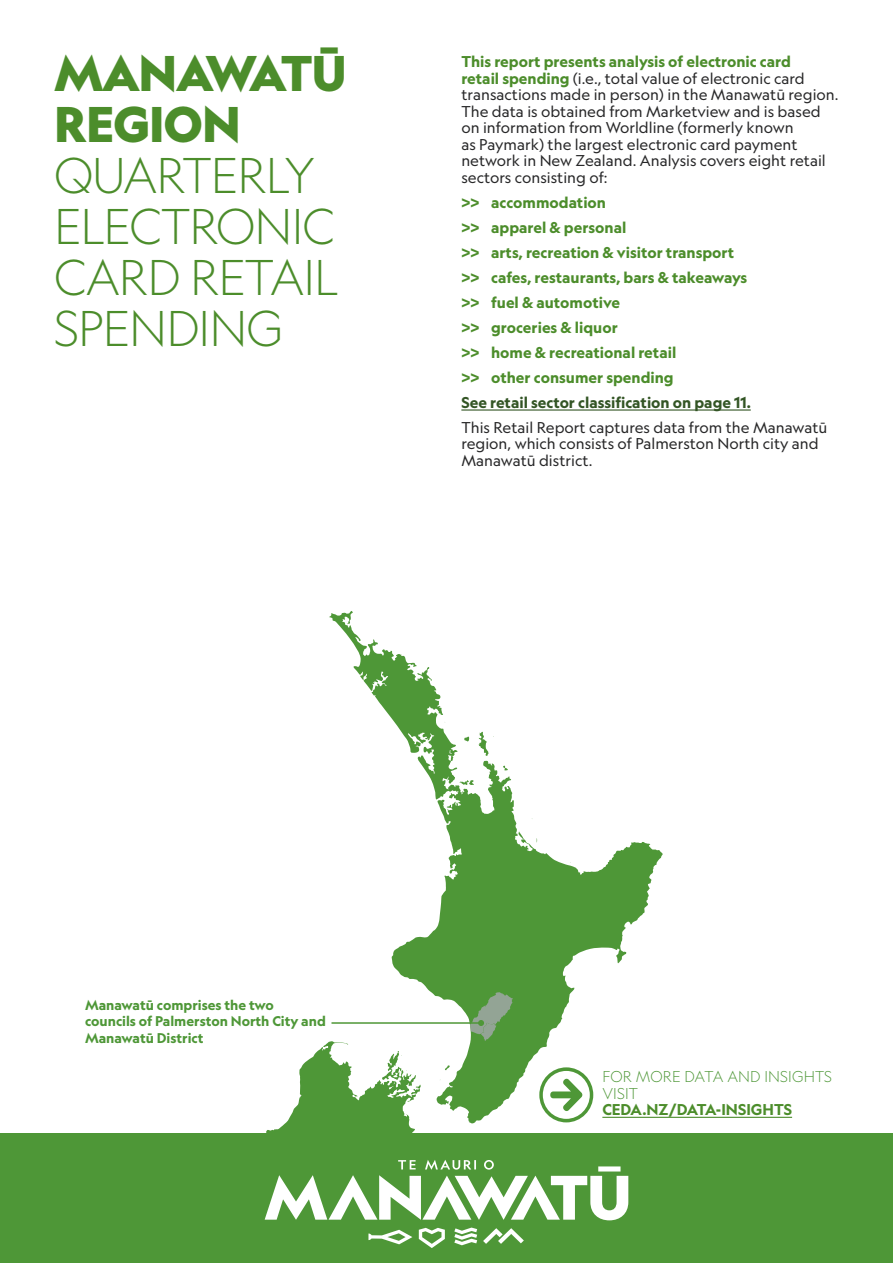
<style>
.page{position:relative;width:893px;height:1263px;background:#fff}
.page>*{position:absolute;margin:0;border:0;box-sizing:border-box;transform-origin:0 0}
.t1{font:300 48px/51px "Geograph";letter-spacing:-.02em;color:#4c8d2b}
.t2{font:900 48px/51px "Geograph";letter-spacing:-.02em;color:#4c8d2b}
.t3{font:15px/16.5px "Geograph";color:#282829}
.t4{font:700 15px/25px "Geograph";color:#4c8d2b}
.t5{font:700 15px "Geograph";color:#335525}
.t6{font:300 15px/16.5px "Geograph";letter-spacing:.01em;color:#4e9737}
.t7{font:700 13.5px/16.5px "Geograph";color:#4e9737}
.s1{font-weight:700;color:#4c8d2b}
</style>
<div class="page">
<hr style="left:461px;top:409px;width:290px;height:2px;background:#335525">
<svg style="left:266px;top:611px;width:397px;height:522px"></svg>
<div style="left:0;top:1133px;width:893px;height:130px;background:#4e9737"></div>
<svg style="left:265px;top:1160px;width:363px;height:88px"></svg>
<hr style="left:331px;top:1022px;width:150px;height:2px;background:#4e9737">
<svg style="left:470px;top:992px;width:43px;height:49px;background:#6e9d63"></svg>
<hr style="left:602px;top:1117px;width:190px;height:1px;background:#4c8d2b">
<svg style="left:539px;top:1067px;width:54px;height:55px"></svg>
<h1 class="t2" style="left:54px;top:47px;width:294px">MANAWATŪ<br>REGION</h1>
<h1 class="t1" style="left:54px;top:150px;width:286px">QUARTERLY<br>ELECTRONIC<br>CARD RETAIL<br>SPENDING</h1>
<p class="t3" style="left:461px;top:53px;width:379px"><span class="s1">This report presents analysis of electronic card<br>retail spending</span> (i.e., total value of electronic card transactions made in person) in the Manawatū region.<br>The data is obtained from Marketview and is based on information from Worldline (formerly known<br>as Paymark) the largest electronic card payment network in New Zealand. Analysis covers eight retail sectors consisting of:</p>
<p class="t4" style="left:461px;top:189px;width:287px">&gt;&gt; accommodation<br>&gt;&gt; apparel &amp; personal<br>&gt;&gt; arts, recreation &amp; visitor transport &gt;&gt; cafes, restaurants, bars &amp; takeaways &gt;&gt; fuel &amp; automotive<br>&gt;&gt; groceries &amp; liquor<br>&gt;&gt; home &amp; recreational retail<br>&gt;&gt; other consumer spending</p>
<p class="t5" style="left:461px;top:392px;width:291px">See retail sector classification on page 11.</p>
<p class="t3" style="left:461px;top:419px;width:367px">This Retail Report captures data from the Manawatū region, which consists of Palmerston North city and<br>Manawatū district.</p>
<p class="t7" style="left:85px;top:996px;width:242px">Manawatū comprises the two councils of Palmerston North City and<br>Manawatū District</p>
<p class="t6" style="left:602px;top:1068px;width:231px">FOR MORE DATA AND INSIGHTS<br>VISIT</p>
<p class="t4" style="left:602px;top:1097px;width:191px">CEDA.NZ/DATA-INSIGHTS</p>
</div>
